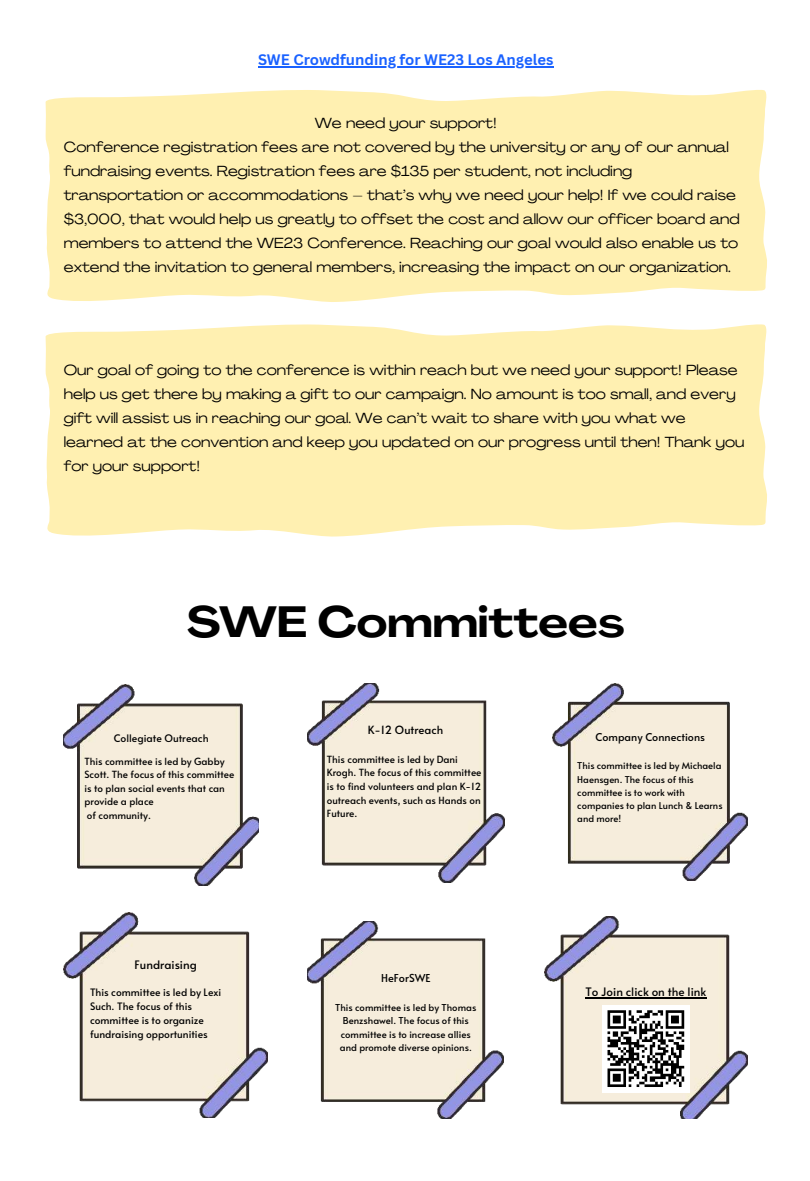
<style>
.page{position:relative;width:810px;height:1181px;background:#fff}
.page>*{position:absolute;margin:0;border:0;box-sizing:border-box;transform-origin:0 0}
.t1{font:700 expanded 41.7px "Agrandir";color:#000}
.t2{font:700 14.85px "Canva Sans";color:#1a62ff}
.t3{font:expanded 14.4px/24px "Agrandir";color:#000}
.t4{font:11.7px "Alata";color:#000}
.t5{font:11.25px "Alata";color:#000}
.t6{font:10.95px "Alata";color:#000}
.t7{font:10.65px "Alata";color:#000}
.t8{font:10.35px "Alata";color:#000}
.t9{font:10.2px/14.2px "Alata";color:#000}
.t10{font:9.9px/13.8px "Alata";color:#000}
.t11{font:9.6px/13.2px "Alata";color:#000;text-align:center}
.t12{font:9.3px/13px "Alata";color:#000}
.s1{font-size:43.05px}
</style>
<div class="page">
<hr style="left:258px;top:66px;width:295px;height:1px;background:#1a62ff">
<svg style="left:45px;top:90px;width:722px;height:212px;background:#fff1b9"></svg>
<svg style="left:45px;top:324px;width:722px;height:213px;background:#fff1b9"></svg>
<img style="left:307px;top:684px;width:198px;height:198px">
<img style="left:553px;top:684px;width:195px;height:196px">
<img style="left:64px;top:684px;width:194px;height:201px">
<img style="left:64px;top:912px;width:204px;height:205px">
<img style="left:308px;top:921px;width:196px;height:197px">
<img style="left:544px;top:917px;width:204px;height:200px">
<hr style="left:585px;top:997px;width:121px;height:1px;background:#000">
<div style="left:602px;top:1004px;width:88px;height:88px;background:#fff"></div>
<svg style="left:607px;top:1010px;width:78px;height:77px"></svg>
<p class="t2" style="left:258px;top:51px;width:297px">SWE Crowdfunding for WE23 Los Angeles</p>
<p class="t3" style="left:64px;top:111px;width:677px;text-indent:251px">We need your support!<br>Conference registration fees are not covered by the university or any of our annual fundraising events. Registration fees are $135 per student, not including transportation or accommodations – that’s why we need your help! If we could raise $3,000, that would help us greatly to offset the cost and allow our officer board and members to attend the WE23 Conference. Reaching our goal would also enable us to extend the invitation to general members, increasing the impact on our organization.</p>
<p class="t3" style="left:64px;top:358px;width:682px">Our goal of going to the conference is within reach but we need your support! Please help us get there by making a gift to our campaign. No amount is too small, and every gift will assist us in reaching our goal. We can’t wait to share with you what we learned at the convention and keep you updated on our progress until then! Thank you for your support!</p>
<h1 class="t1" style="left:187px;top:597px;width:439px"><span class="s1">SWE C</span>ommittees</h1>
<p class="t8" style="left:114px;top:729px;width:96px">Collegiate Outreach</p>
<p class="t10" style="left:85px;top:753px;width:151px">This committee is led by Gabby<br>Scott. The focus of this committee is to plan social events that can provide a place<br>of community.</p>
<p class="t4" style="left:134px;top:954px;width:64px">Fundraising</p>
<p class="t9" style="left:90px;top:983px;width:133px">This committee is led by Lexi<br>Such. The focus of this committee is to organize fundraising opportunities</p>
<p class="t5" style="left:368px;top:720px;width:77px">K-12 Outreach</p>
<p class="t10" style="left:327px;top:750px;width:156px">This committee is led by Dani<br>Krogh. The focus of this committee is to find volunteers and plan K-12 outreach events, such as Hands on<br>Future.</p>
<p class="t6" style="left:381px;top:968px;width:51px">HeForSWE</p>
<p class="t11" style="left:335px;top:999px;width:143px">This committee is led by Thomas<br>Benzshawel. The focus of this committee is to increase allies and promote diverse opinions.</p>
<p class="t7" style="left:596px;top:728px;width:111px">Company Connections</p>
<p class="t12" style="left:577px;top:758px;width:147px">This committee is led by Michaela<br>Haensgen. The focus of this committee is to work with companies to plan Lunch &amp; Learns and more!</p>
<p class="t4" style="left:585px;top:981px;width:123px">To Join click on the link</p>
</div>
